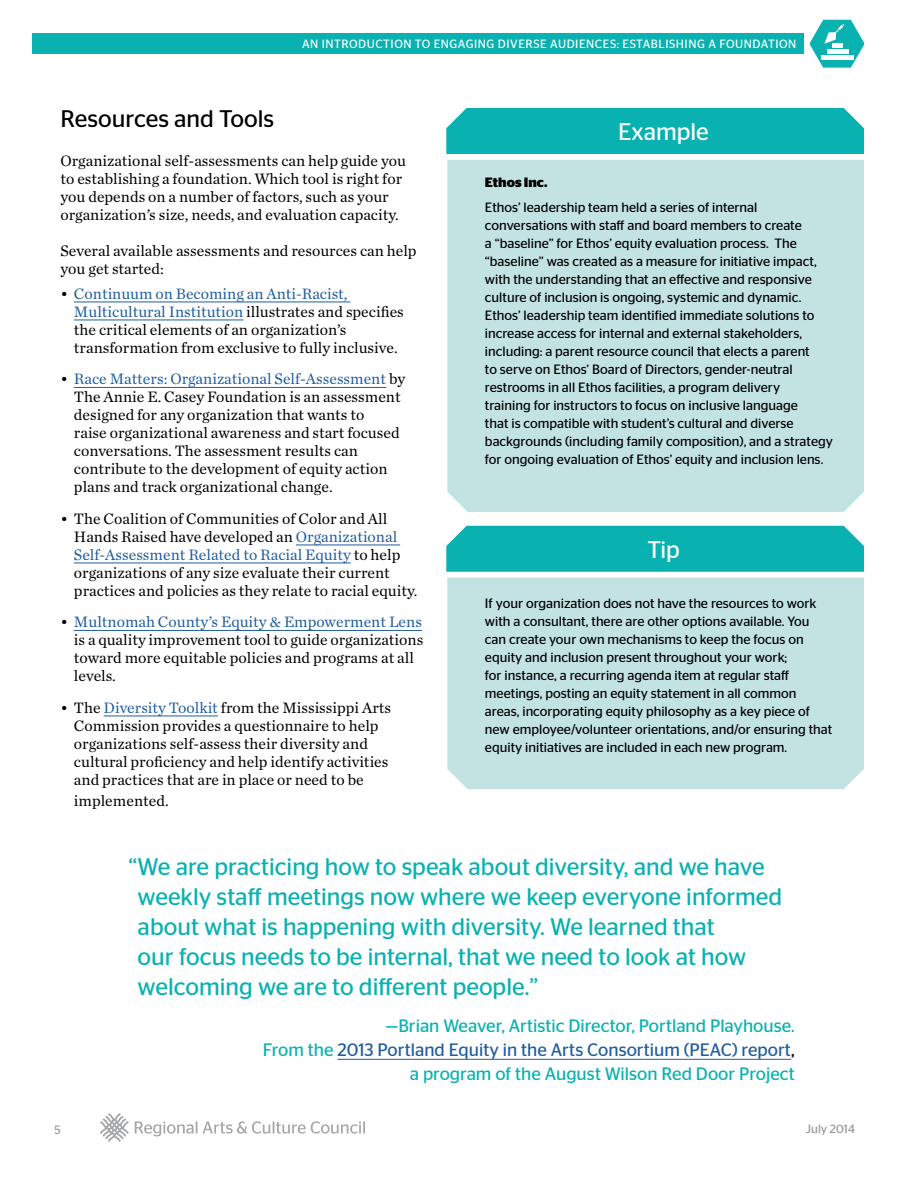
<style>
.page{position:relative;width:918px;height:1188px;background:#fff}
.page>*{position:absolute;margin:0;border:0;box-sizing:border-box;transform-origin:0 0}
.t1{font:24px/30px "Stag Sans";color:#0ab1b1}
.t2{font:24px "Stag Sans";letter-spacing:-.005em;color:#000}
.t3{font:24px "Stag Sans";color:#fff}
.t4{font:18px/24px "Stag Sans";color:#0ab1b1;text-align:right}
.t5{font:15.75px/18px "Chronicle Text G1";color:#000}
.t6{font:13.5px/18px "Stag Sans";color:#000}
.t7{font:700 13.5px "Stag Sans";color:#000}
.t8{font:12px "Stag Sans";letter-spacing:.045em;color:#fff}
.t9{font:12px "Stag Sans";color:#939598}
.s1{color:#215e9e}
.s2{color:#000}
</style>
<div class="page">
<svg style="left:810px;top:20px;width:54px;height:48px"></svg>
<svg style="left:100px;top:1113px;width:29px;height:29px"></svg>
<svg style="left:135px;top:1121px;width:62px;height:15px"></svg>
<svg style="left:203px;top:1121px;width:162px;height:13px"></svg>
<div style="left:32px;top:33px;width:772px;height:21px;background:#0ab1b1"></div>
<div style="left:447px;top:160px;width:417px;height:352px;background:#c3e2e2"></div>
<div style="left:447px;top:578px;width:417px;height:211px;background:#c3e2e2"></div>
<div style="left:446px;top:108px;width:418px;height:46px;background:#0ab1b1"></div>
<div style="left:446px;top:526px;width:418px;height:46px;background:#0ab1b1"></div>
<hr style="left:74px;top:302px;width:276px;height:1px;background:#215e9e">
<hr style="left:74px;top:320px;width:169px;height:1px;background:#215e9e">
<hr style="left:74px;top:387px;width:312px;height:1px;background:#215e9e">
<hr style="left:296px;top:545px;width:104px;height:1px;background:#215e9e">
<hr style="left:74px;top:563px;width:277px;height:1px;background:#215e9e">
<hr style="left:74px;top:630px;width:348px;height:1px;background:#215e9e">
<hr style="left:104px;top:716px;width:114px;height:1px;background:#215e9e">
<hr style="left:337px;top:1059px;width:454px;height:1px;background:#215e9e">
<p class="t8" style="left:302px;top:37px;width:496px">An Introduction to Engagi ng Diverse Audiences: Establishi ng a foundation</p>
<h1 class="t2" style="left:60px;top:105px;width:215px">Resources and Tools</h1>
<p class="t5" style="left:60px;top:151px;width:347px">Organizational self-assessments can help guide you to establishing a foundation. Which tool is right for you depends on a number of factors, such as your organization’s size, needs, and evaluation capacity.</p>
<p class="t5" style="left:60px;top:241px;width:358px">Several available assessments and resources can help you get started:</p>
<p class="t5" style="left:74px;top:284px;width:331px;text-indent:-13px">• <span class="s1">Continuum on Becoming an Anti-Racist, Multicultural Institution</span> illustrates and specifies the critical elements of an organization’s transformation from exclusive to fully inclusive.</p>
<p class="t5" style="left:74px;top:369px;width:333px;text-indent:-13px">• <span class="s1">Race Matters: Organizational Self-Assessment</span> by The Annie E. Casey Foundation is an assessment designed for any organization that wants to<br>raise organizational awareness and start focused conversations. The assessment results can contribute to the development of equity action plans and track organizational change.</p>
<p class="t5" style="left:74px;top:509px;width:345px;text-indent:-13px">• The Coalition of Communities of Color and All Hands Raised have developed an <span class="s1">Organizational Self-Assessment Related to Racial Equity</span> to help organizations of any size evaluate their current practices and policies as they relate to racial equity.</p>
<p class="t5" style="left:74px;top:612px;width:351px;text-indent:-13px">• <span class="s1">Multnomah County’s Equity &amp; Empowerment Lens </span>is a quality improvement tool to guide organizations toward more equitable policies and programs at all levels.</p>
<p class="t5" style="left:74px;top:698px;width:319px;text-indent:-13px">• The <span class="s1">Diversity Toolkit</span> from the Mississippi Arts Commission provides a questionnaire to help organizations self-assess their diversity and cultural proficiency and help identify activities and practices that are in place or need to be</p>
<p class="t5" style="left:74px;top:791px;width:96px">implemented.</p>
<h1 class="t3" style="left:618px;top:118px;width:92px">Example</h1>
<p class="t7" style="left:485px;top:175px;width:64px">Ethos Inc.</p>
<p class="t6" style="left:485px;top:198px;width:349px">Ethos’ leadership team held a series of internal conversations with staff and board members to create<br>a “baseline” for Ethos’ equity evaluation process. The “baseline” was created as a measure for initiative impact, with the understanding that an effective and responsive culture of inclusion is ongoing, systemic and dynamic.<br>Ethos’ leadership team identified immediate solutions to increase access for internal and external stakeholders, including: a parent resource council that elects a parent<br>to serve on Ethos’ Board of Directors, gender-neutral restrooms in all Ethos facilities, a program delivery<br>training for instructors to focus on inclusive language<br>that is compatible with student’s cultural and diverse backgrounds (including family composition), and a strategy for ongoing evaluation of Ethos’ equity and inclusion lens.</p>
<h1 class="t3" style="left:647px;top:536px;width:34px">Tip</h1>
<p class="t6" style="left:485px;top:594px;width:349px">If your organization does not have the resources to work with a consultant, there are other options available. You can create your own mechanisms to keep the focus on equity and inclusion present throughout your work;<br>for instance, a recurring agenda item at regular staff meetings, posting an equity statement in all common areas, incorporating equity philosophy as a key piece of new employee/volunteer orientations, and/or ensuring that equity initiatives are included in each new program.</p>
<p class="t9" style="left:55px;top:1123px;width:8px">5</p>
<p class="t1" style="left:138px;top:851px;width:646px;text-indent:-9px">“We are practicing how to speak about diversity, and we have weekly staff meetings now where we keep everyone informed about what is happening with diversity. We learned that<br>our focus needs to be internal, that we need to look at how welcoming we are to different people.”</p>
<p class="t4" style="left:263px;top:1014px;width:534px">—Brian Weaver, Artistic Director, Portland Playhouse.<br>From the <span class="s1">2013 Portland Equity in the Arts Consortium (PEAC) report</span><span class="s2">, </span>a program of the August Wilson Red Door Project</p>
<p class="t9" style="left:806px;top:1122px;width:50px">July 2014</p>
</div>
